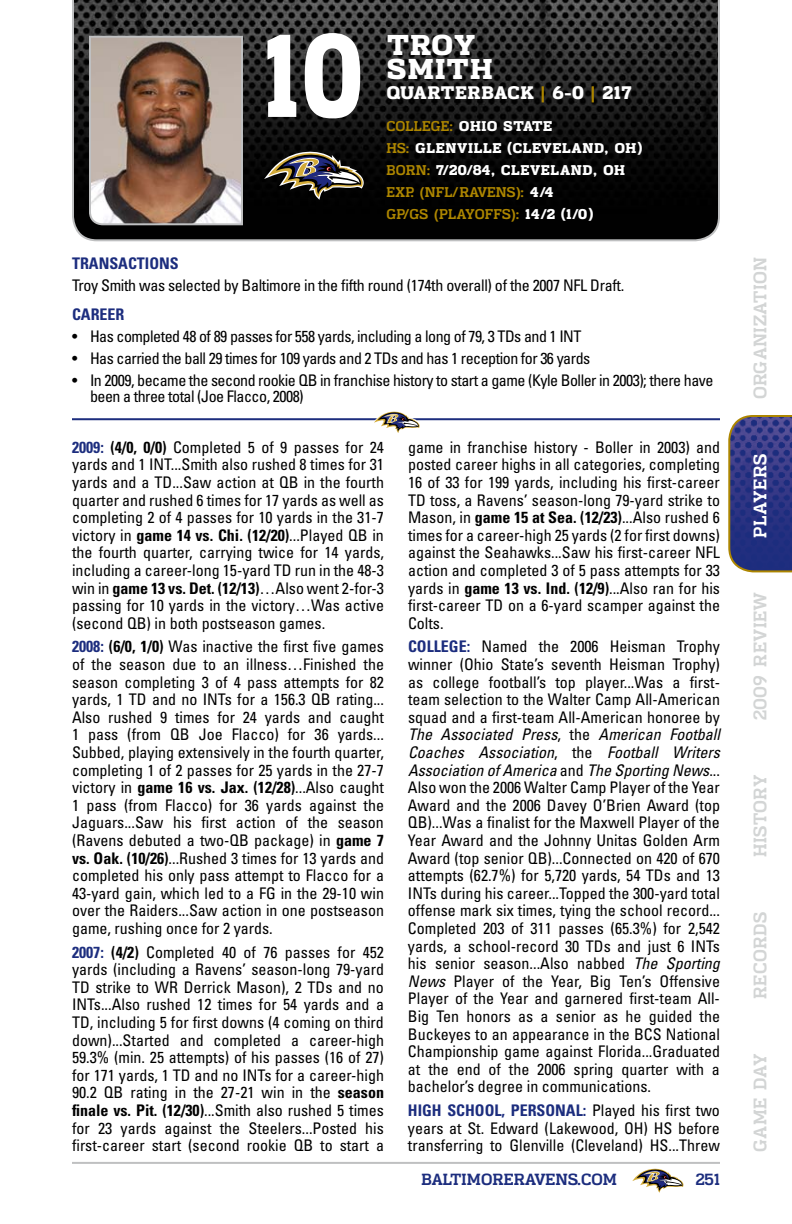
<style>
.page{position:relative;width:792px;height:1224px;background:#fff}
.page>*{position:absolute;margin:0;border:0;box-sizing:border-box;transform-origin:0 0}
.t1{font:700 116.4px "Endzone";color:#fff;scale:.79 1}
.t2{font:700 28.4px/24px "Endzone";color:#fff}
.t3{font:18px "Endzone";letter-spacing:.02em;color:#d3d5d5}
.t4{font:700 18px "Endzone";color:#fff}
.t5{font:18px "Endzone";letter-spacing:.02em;color:#fff}
.t6{font:condensed 16px/17.6px "Univers LT";color:#000;text-align:justify}
.t7{font:condensed 16px/16px "Univers LT";letter-spacing:-.03em;color:#000}
.t8{font:condensed 16px/22px "Univers LT";letter-spacing:-.02em;color:#000}
.t9{font:16px "Endzone";color:#1c2d7e}
.t10{font:700 condensed 16px "Univers LT";color:#1c2d7e}
.t11{font:700 14px/22px "Endzone";color:#fff}
.s1{font-weight:400;color:#ad8600}
.s2{font-weight:700;color:#1c2d7e}
.s3{font-weight:700}
.s4{font-style:italic}
</style>
<div class="page">
<hr style="left:72px;top:1162px;width:648px;height:2px;background:#bfc0c1">
<svg style="left:728px;top:415px;width:64px;height:158px;background:#3b4081"></svg>
<svg style="left:632px;top:1168px;width:52px;height:25px"></svg>
<svg style="left:72px;top:0;width:648px;height:242px;background:#1c1c1c"></svg>
<svg style="left:264px;top:152px;width:100px;height:48px;background:#47433d"></svg>
<svg style="left:88px;top:35px;width:156px;height:191px;background:#987f72"></svg>
<hr style="left:72px;top:418px;width:648px;height:2px;background:#1c2d7e">
<svg style="left:372px;top:411px;width:48px;height:22px"></svg>
<p class="t1" style="left:263px;top:9px;width:130px">10</p>
<p class="t2" style="left:386px;top:33px;width:105px">TROY<br>SMITH</p>
<p class="t4" style="left:386px;top:82px;width:109px">QUARTERBAC</p>
<p class="t4" style="left:520px;top:82px;width:114px">K <span class="s1">|</span> 6-0 <span class="s1">|</span> 217</p>
<p class="t11" style="left:386px;top:115px;width:258px"><span class="s1">COLLEGE:</span> OHIO STATE<br><span class="s1">HS:</span> GLENVILLE (CLEVELAND, OH)<br><span class="s1">BORN:</span> 7/20/84, CLEVELAND, OH<br><span class="s1">EXP. (NFL/RAVENS):</span> 4/4<br><span class="s1">GP/GS (PLAYOFFS):</span> 14/2 (1/0)</p>
<p class="t8" style="left:72px;top:252px;width:554px"><span class="s2">Transactions<br></span>Troy Smith was selected by Baltimore in the fifth round (174th overall) of the 2007 NFL Draft.</p>
<p class="t10" style="left:72px;top:304px;width:54px">Career</p>
<p class="t7" style="left:72px;top:328px;width:511px">• Has completed 48 of 89 passes for 558 yards, including a long of 79, 3 TDs and 1 INT</p>
<p class="t7" style="left:72px;top:350px;width:520px">• Has carried the ball 29 times for 109 yards and 2 TDs and has 1 reception for 36 yards</p>
<p class="t7" style="left:90px;top:372px;width:625px;text-indent:-18px">• In 2009, became the second rookie QB in franchise history to start a game (Kyle Boller in 2003); there have been a three total (Joe Flacco, 2008)</p>
<p class="t6" style="left:72px;top:438px;width:314px"><span class="s2">2009:</span> <span class="s3">(4/0, 0/0)</span> Completed 5 of 9 passes for 24 yards and 1 INT...Smith also rushed 8 times for 31 yards and a TD...Saw action at QB in the fourth quarter and rushed 6 times for 17 yards as well as completing 2 of 4 passes for 10 yards in the 31-7 victory in <span class="s3">game 14 vs. Chi. (12/20)</span>...Played QB in the fourth quarter, carrying twice for 14 yards, including a career-long 15-yard TD run in the 48-3 win in <span class="s3">game 13 vs. Det. (12/13)</span>…Also went 2-for-3 passing for 10 yards in the victory…Was active (second QB) in both postseason games.</p>
<p class="t6" style="left:72px;top:638px;width:314px"><span class="s2">2008:</span> <span class="s3">(6/0, 1/0)</span> Was inactive the first five games of the season due to an illness…Finished the season completing 3 of 4 pass attempts for 82 yards, 1 TD and no INTs for a 156.3 QB rating...<br>Also rushed 9 times for 24 yards and caught 1 pass (from QB Joe Flacco) for 36 yards...<br>Subbed, playing extensively in the fourth quarter, completing 1 of 2 passes for 25 yards in the 27-7 victory in <span class="s3">game 16 vs. Jax. (12/28)</span>...Also caught 1 pass (from Flacco) for 36 yards against the Jaguars...Saw his first action of the season (Ravens debuted a two-QB package) in <span class="s3">game 7 vs. Oak. (10/26)</span>...Rushed 3 times for 13 yards and completed his only pass attempt to Flacco for a 43-yard gain, which led to a FG in the 29-10 win over the Raiders...Saw action in one postseason game, rushing once for 2 yards.</p>
<p class="t6" style="left:72px;top:943px;width:314px"><span class="s2">2007:</span> <span class="s3">(4/2)</span> Completed 40 of 76 passes for 452 yards (including a Ravens’ season-long 79-yard TD strike to WR Derrick Mason), 2 TDs and no INTs...Also rushed 12 times for 54 yards and a TD, including 5 for first downs (4 coming on third down)...Started and completed a career-high 59.3% (min. 25 attempts) of his passes (16 of 27) for 171 yards, 1 TD and no INTs for a career-high 90.2 QB rating in the 27-21 win in the <span class="s3">season finale vs. Pit. (12/30)</span>...Smith also rushed 5 times for 23 yards against the Steelers...Posted his first-career start (second rookie QB to start a</p>
<p class="t6" style="left:408px;top:438px;width:314px">game in franchise history - Boller in 2003) and posted career highs in all categories, completing 16 of 33 for 199 yards, including his first-career TD toss, a Ravens’ season-long 79-yard strike to Mason, in <span class="s3">game 15 at Sea. (12/23)</span>...Also rushed 6 times for a career-high 25 yards (2 for first downs) against the Seahawks...Saw his first-career NFL action and completed 3 of 5 pass attempts for 33 yards in <span class="s3">game 13 vs. Ind. (12/9)</span>...Also ran for his first-career TD on a 6-yard scamper against the Colts.</p>
<p class="t6" style="left:408px;top:638px;width:314px"><span class="s2">College:</span> Named the 2006 Heisman Trophy winner (Ohio State’s seventh Heisman Trophy) as college football’s top player...Was a first&shy;team selection to the Walter Camp All-American squad and a first-team All-American honoree by <span class="s4">The Associated Press</span>, the <span class="s4">American Football Coaches Association</span>, the <span class="s4">Football Writers Association of America</span> and <span class="s4">The Sporting News</span>...<br>Also won the 2006 Walter Camp Player of the Year Award and the 2006 Davey O’Brien Award (top QB)...Was a finalist for the Maxwell Player of the Year Award and the Johnny Unitas Golden Arm Award (top senior QB)...Connected on 420 of 670 attempts (62.7%) for 5,720 yards, 54 TDs and 13<br>INTs during his career...Topped the 300-yard total offense mark six times, tying the school record...<br>Completed 203 of 311 passes (65.3%) for 2,542 yards, a school-record 30 TDs and just 6 INTs his senior season...Also nabbed <span class="s4">The Sporting News</span> Player of the Year, Big Ten’s Offensive Player of the Year and garnered first-team All-Big Ten honors as a senior as he guided the Buckeyes to an appearance in the BCS National Championship game against Florida...Graduated at the end of the 2006 spring quarter with a bachelor’s degree in communications.</p>
<p class="t6" style="left:408px;top:1101px;width:314px"><span class="s2">High School, Personal:</span> Played his first two years at St. Edward (Lakewood, OH) HS before transferring to Glenville (Cleveland) HS...Threw</p>
<p class="t9" style="left:421px;top:1170px;width:197px">BALTIMORERAVENS.COM</p>
<p class="t9" style="left:696px;top:1170px;width:26px">251</p>
<p class="t3" style="left:750px;top:399px;width:144px;rotate:-90deg">ORGANIZATION</p>
<p class="t5" style="left:750px;top:538px;width:85px;rotate:-90deg">PLAYERS</p>
<p class="t3" style="left:750px;top:720px;width:130px;rotate:-90deg">2009 REVIEW</p>
<p class="t3" style="left:750px;top:857px;width:84px;rotate:-90deg">HISTORY</p>
<p class="t3" style="left:750px;top:999px;width:89px;rotate:-90deg">RECORDS</p>
<p class="t3" style="left:750px;top:1152px;width:100px;rotate:-90deg">GAME DAY</p>
</div>
